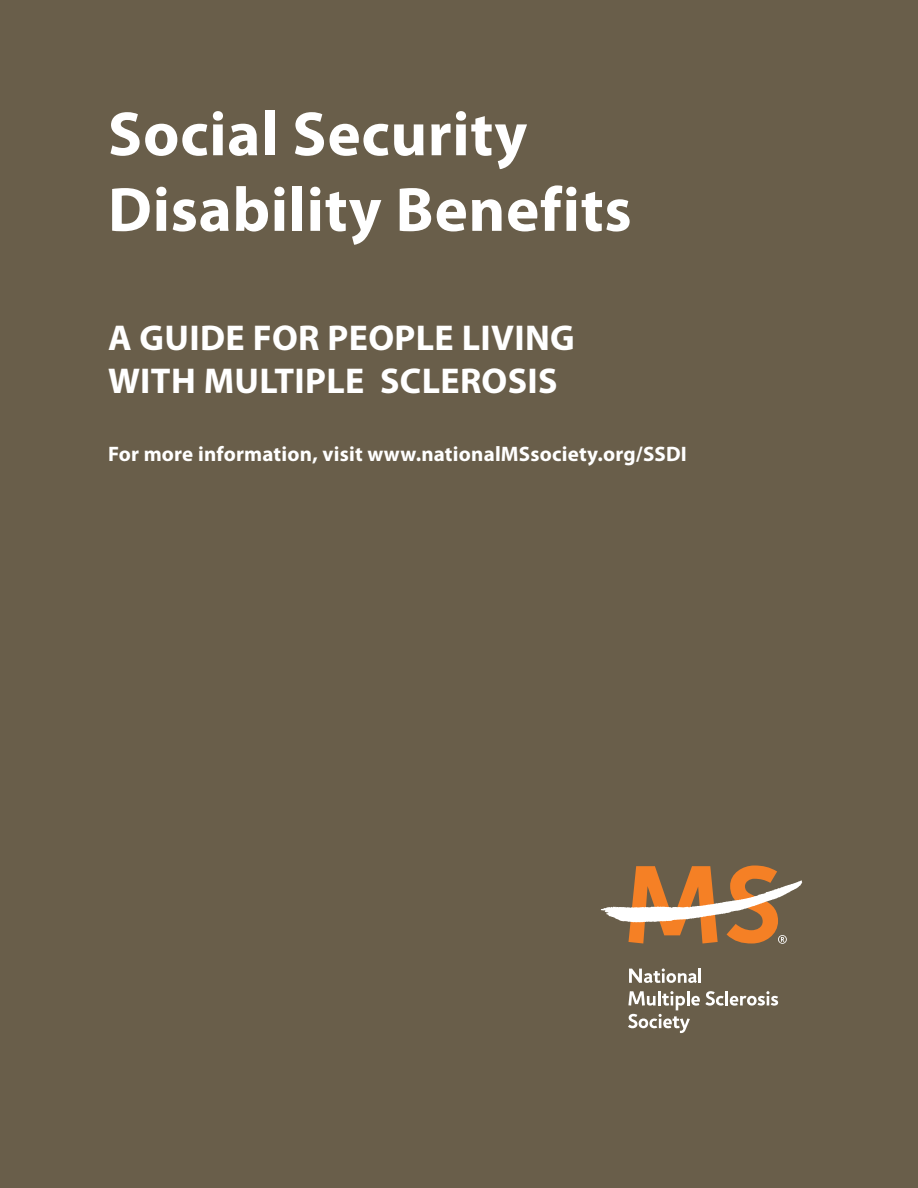
<style>
.page{position:relative;width:918px;height:1188px;background:#695e4a}
.page>*{position:absolute;margin:0;border:0;box-sizing:border-box;transform-origin:0 0}
.t1{font:700 63px/75.6px "Myriad Pro";letter-spacing:.01em;color:#fff}
.t2{font:700 36px/43.2px "Myriad Pro";letter-spacing:.01em;color:#fff}
.t3{font:700 21px "Myriad Pro";letter-spacing:.01em;color:#fff}
</style>
<div class="page">
<svg style="left:629px;top:968px;width:72px;height:15px"></svg>
<hr style="left:725px;top:991px;width:3px;height:14px;background:#fff">
<svg style="left:730px;top:991px;width:48px;height:15px"></svg>
<svg style="left:628px;top:991px;width:96px;height:42px"></svg>
<svg style="left:601px;top:866px;width:201px;height:78px"></svg>
<p class="t1" style="left:108px;top:94px;width:525px">Social Security<br>Disability Benefits</p>
<p class="t2" style="left:108px;top:315px;width:468px">A GUIDE FOR PEOPLE LIVING<br>WITH MULTIPLE SCLEROSIS</p>
<p class="t3" style="left:108px;top:440px;width:580px">For more information, visit www.nationalMSsociety.org/SSDI</p>
</div>
